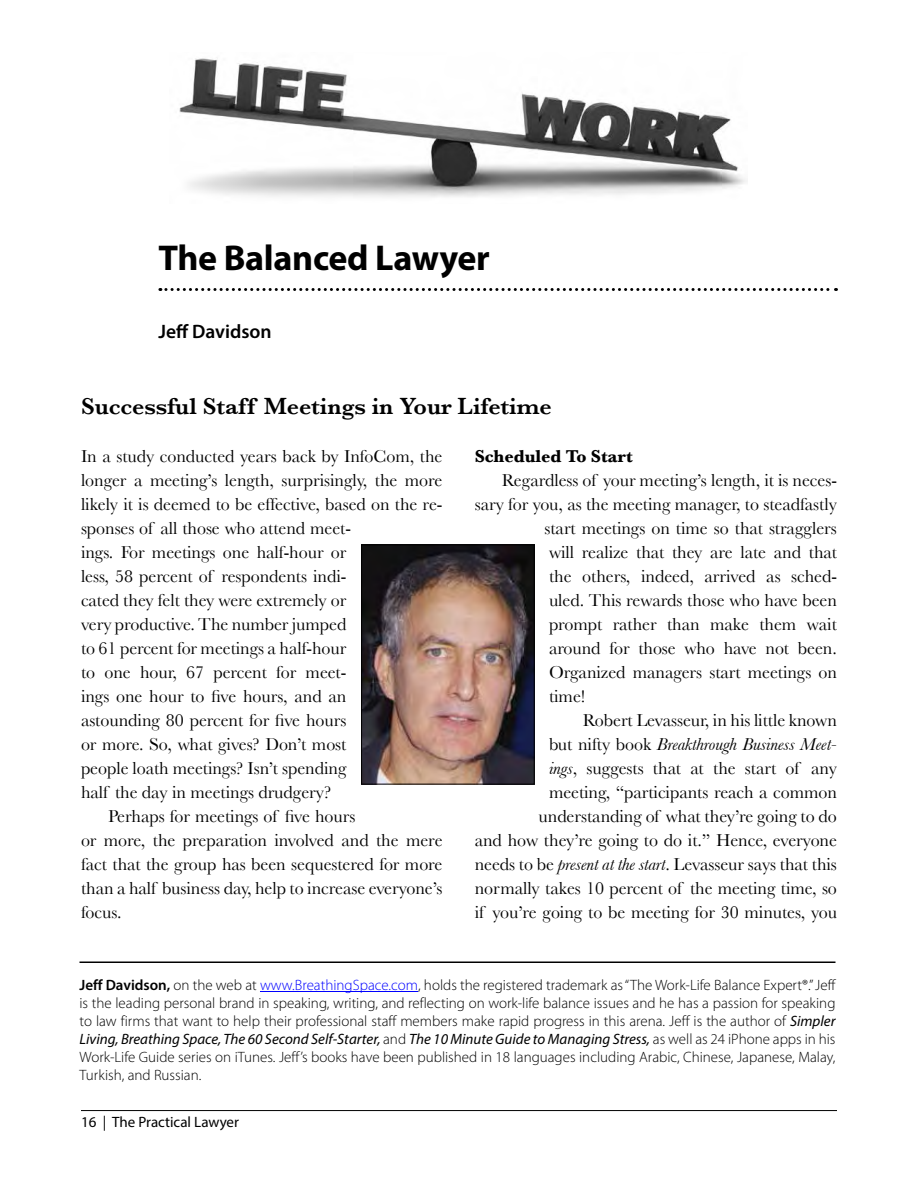
<style>
.page{position:relative;width:918px;height:1188px;background:#fff}
.page>*{position:absolute;margin:0;border:0;box-sizing:border-box;transform-origin:0 0}
.t1{font:700 36px "Myriad Pro";letter-spacing:-.01em;color:#000}
.t2{font:600 24px "Baskerville";letter-spacing:-.005em;color:#000}
.t3{font:600 19.5px "Myriad Pro";color:#000}
.t4{font:18px "Baskerville";letter-spacing:-.005em;color:#000}
.t5{font:italic 18px "Baskerville";letter-spacing:-.005em;color:#000}
.t6{font:700 18px "Baskerville";letter-spacing:-.005em;color:#000}
.t7{font:300 15px/18px "Myriad Pro";color:#000;text-align:justify}
.t8{font:15px "Myriad Pro";color:#000}
.s1{font-style:normal}
.s2{font-style:italic}
.s3{font-weight:600}
.s4{color:#00f}
.s5{font-weight:400;font-style:italic}
</style>
<div class="page">
<hr style="left:81px;top:1110px;width:756px;height:1px;background:#000">
<hr style="left:80px;top:962px;width:756px;height:1px;background:#000">
<hr style="left:260px;top:991px;width:158px;height:1px;background:#00f">
<img style="left:363px;top:546px;width:170px;height:236px">
<div style="left:361px;top:544px;width:174px;height:240px;border:1px solid #000"></div>
<svg style="left:160px;top:288px;width:676px;height:3px"></svg>
<img style="left:179px;top:58px;width:568px;height:139px">
<h1 class="t1" style="left:158px;top:234px;width:333px">The Balanced Lawyer</h1>
<p class="t3" style="left:158px;top:319px;width:115px">Jeff Davidson</p>
<h2 class="t2" style="left:81px;top:392px;width:472px">Successful Staff Meetings in Your Lifetime</h2>
<p class="t4" style="left:81px;top:446px;width:363px">In a study conducted years back by InfoCom, the</p>
<p class="t4" style="left:81px;top:470px;width:363px">longer a meeting’s length, surprisingly, the more</p>
<p class="t4" style="left:81px;top:494px;width:363px">likely it is deemed to be effective, based on the re-</p>
<p class="t4" style="left:81px;top:518px;width:272px">sponses of all those who attend meet-</p>
<p class="t4" style="left:81px;top:542px;width:267px">ings. For meetings one half-hour or</p>
<p class="t4" style="left:81px;top:566px;width:267px">less, 58 percent of respondents indi-</p>
<p class="t4" style="left:81px;top:590px;width:267px">cated they felt they were extremely or</p>
<p class="t4" style="left:81px;top:614px;width:267px">very productive. The number jumped</p>
<p class="t4" style="left:81px;top:638px;width:267px">to 61 percent for meetings a half-hour</p>
<p class="t4" style="left:81px;top:662px;width:267px">to one hour, 67 percent for meet-</p>
<p class="t4" style="left:81px;top:686px;width:267px">ings one hour to five hours, and an</p>
<p class="t4" style="left:81px;top:709px;width:267px">astounding 80 percent for five hours</p>
<p class="t4" style="left:81px;top:733px;width:267px">or more. So, what gives? Don’t most</p>
<p class="t4" style="left:81px;top:757px;width:267px">people loath meetings? Isn’t spending</p>
<p class="t4" style="left:81px;top:781px;width:252px">half the day in meetings drudgery?</p>
<p class="t4" style="left:108px;top:805px;width:249px">Perhaps for meetings of five hours</p>
<p class="t4" style="left:81px;top:829px;width:363px">or more, the preparation involved and the mere</p>
<p class="t4" style="left:81px;top:853px;width:363px">fact that the group has been sequestered for more</p>
<p class="t4" style="left:81px;top:877px;width:363px">than a half business day, help to increase everyone’s</p>
<p class="t4" style="left:81px;top:901px;width:42px">focus.</p>
<p class="t6" style="left:475px;top:445px;width:159px">Scheduled To Start</p>
<p class="t4" style="left:502px;top:469px;width:337px">Regardless of your meeting’s length, it is neces-</p>
<p class="t4" style="left:475px;top:493px;width:364px">sary for you, as the meeting manager, to steadfastly</p>
<p class="t4" style="left:544px;top:517px;width:294px">start meetings on time so that stragglers</p>
<p class="t4" style="left:549px;top:541px;width:290px">will realize that they are late and that</p>
<p class="t4" style="left:549px;top:565px;width:289px">the others, indeed, arrived as sched-</p>
<p class="t4" style="left:549px;top:589px;width:289px">uled. This rewards those who have been</p>
<p class="t4" style="left:549px;top:613px;width:289px">prompt rather than make them wait</p>
<p class="t4" style="left:549px;top:637px;width:289px">around for those who have not been.</p>
<p class="t4" style="left:549px;top:661px;width:289px">Organized managers start meetings on</p>
<p class="t4" style="left:549px;top:685px;width:38px">time!</p>
<p class="t4" style="left:583px;top:709px;width:256px">Robert Levasseur, in his little known</p>
<p class="t5" style="left:549px;top:733px;width:289px"><span class="s1">but nifty book</span> Breakthrough Business Meet-</p>
<p class="t4" style="left:549px;top:757px;width:290px"><span class="s2">ings</span>, suggests that at the start of any</p>
<p class="t4" style="left:549px;top:781px;width:289px">meeting, “participants reach a common</p>
<p class="t4" style="left:539px;top:805px;width:300px">understanding of what they’re going to do</p>
<p class="t4" style="left:475px;top:829px;width:364px">and how they’re going to do it.” Hence, everyone</p>
<p class="t4" style="left:475px;top:853px;width:364px">needs to be <span class="s2">present at the start</span>. Levasseur says that this</p>
<p class="t4" style="left:475px;top:877px;width:364px">normally takes 10 percent of the meeting time, so</p>
<p class="t4" style="left:475px;top:901px;width:364px">if you’re going to be meeting for 30 minutes, you</p>
<p class="t7" style="left:80px;top:976px;width:758px"><span class="s3">Jeff Davidson,</span> on the web at <span class="s4">www.BreathingSpace.com</span>, holds the registered trademark as “The Work-Life Balance Expert®.” Jeff is the leading personal brand in speaking, writing, and reflecting on work-life balance issues and he has a passion for speaking to law firms that want to help their professional staff members make rapid progress in this arena. Jeff is the author of <span class="s5">Simpler Living, Breathing Space, The 60 Second Self-Starter,</span> and <span class="s5">The 10 Minute Guide to Managing Stress,</span> as well as 24 iPhone apps in his Work-Life Guide series on iTunes. Jeff’s books have been published in 18 languages including Arabic, Chinese, Japanese, Malay, Turkish, and Russian.</p>
<p class="t8" style="left:81px;top:1113px;width:160px">16 | The Practical Lawyer</p>
</div>
